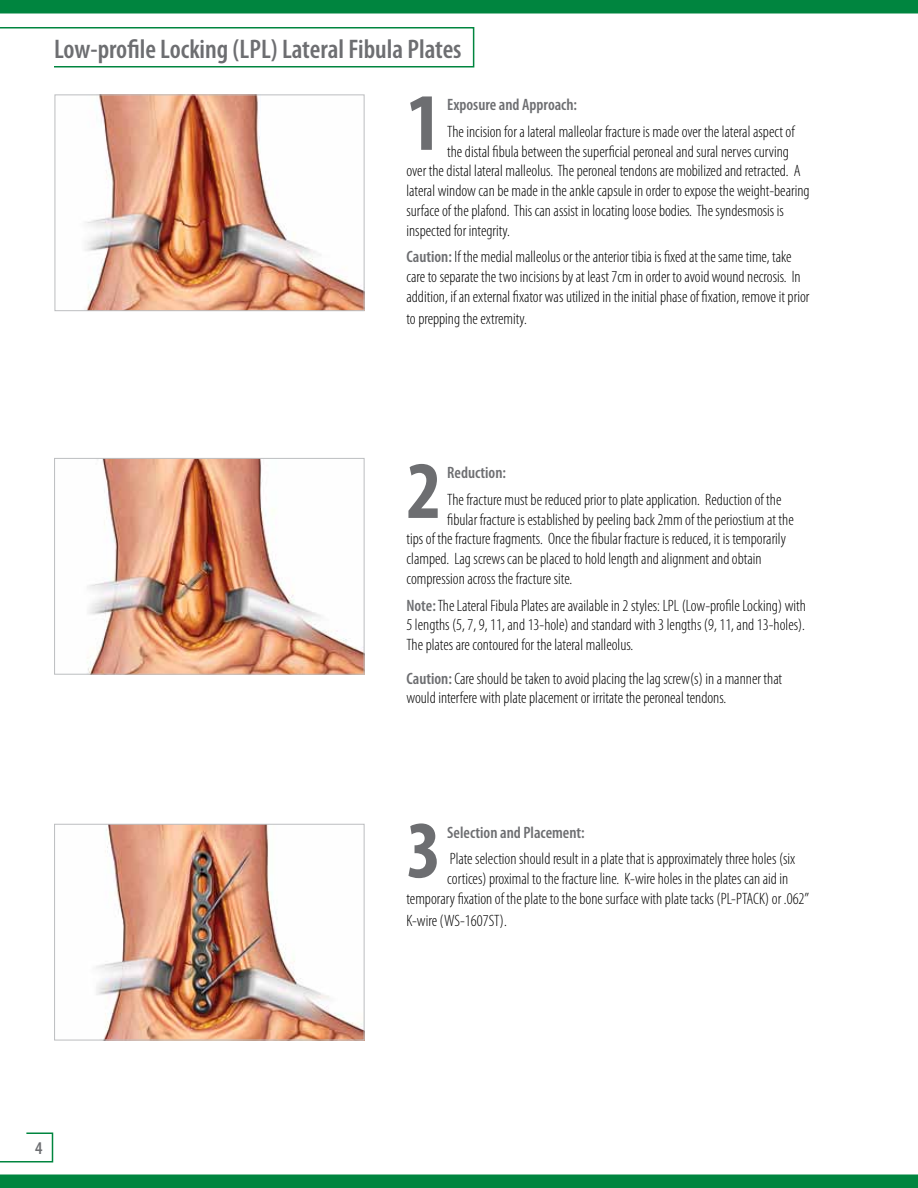
<style>
.page{position:relative;width:918px;height:1188px;background:#fff}
.page>*{position:absolute;margin:0;border:0;box-sizing:border-box;transform-origin:0 0}
.t1{font:700 condensed 82.05px "Myriad Pro";color:#6d6e71}
.t2{font:600 condensed 27px "Myriad Pro";color:#6d6e71}
.t3{font:600 condensed 18px "Myriad Pro";color:#6d6e71}
.t4{font:300 condensed 16.5px/19.8px "Myriad Pro";color:#000}
.t5{font:600 condensed 16.5px "Myriad Pro";color:#6d6e71}
.s1{font-weight:600;color:#6d6e71}
</style>
<div class="page">
<svg style="left:0;top:1174px;width:918px;height:14px;background:#098945"></svg>
<svg style="left:0;top:0;width:918px;height:14px;background:#098945"></svg>
<svg style="left:0;top:1132px;width:54px;height:31px"></svg>
<img style="left:87px;top:460px;width:275px;height:213px">
<div style="left:54px;top:458px;width:310px;height:217px;border:1px solid #bcbec0"></div>
<img style="left:96px;top:826px;width:266px;height:212px">
<div style="left:54px;top:824px;width:310px;height:216px;border:1px solid #bcbec0"></div>
<img style="left:85px;top:96px;width:277px;height:213px">
<div style="left:55px;top:94px;width:309px;height:217px;border:1px solid #bcbec0"></div>
<svg style="left:0;top:27px;width:475px;height:41px"></svg>
<h2 class="t2" style="left:54px;top:34px;width:409px">Low-profile Locking (LPL) Lateral Fibula Plates</h2>
<h1 class="t1" style="left:406px;top:71px;width:36px">1</h1>
<p class="t5" style="left:447px;top:96px;width:131px">Exposure and Approach:</p>
<p class="t4" style="left:447px;top:122px;width:349px">The incision for a lateral malleolar fracture is made over the lateral aspect of</p>
<p class="t4" style="left:447px;top:142px;width:343px">the distal fibula between the superficial peroneal and sural nerves curving</p>
<p class="t4" style="left:406px;top:161px;width:396px">over the distal lateral malleolus. The peroneal tendons are mobilized and retracted. A</p>
<p class="t4" style="left:406px;top:181px;width:405px">lateral window can be made in the ankle capsule in order to expose the weight-bearing</p>
<p class="t4" style="left:406px;top:201px;width:379px">surface of the plafond. This can assist in locating loose bodies. The syndesmosis is</p>
<p class="t4" style="left:406px;top:221px;width:105px">inspected for integrity.</p>
<p class="t4" style="left:406px;top:247px;width:404px"><span class="s1">Caution:</span> If the medial malleolus or the anterior tibia is fixed at the same time, take care to separate the two incisions by at least 7cm in order to avoid wound necrosis. In addition, if an external fixator was utilized in the initial phase of fixation, remove it prior</p>
<p class="t4" style="left:406px;top:309px;width:122px">to prepping the extremity.</p>
<h1 class="t1" style="left:406px;top:439px;width:36px">2</h1>
<p class="t5" style="left:447px;top:464px;width:60px">Reduction:</p>
<p class="t4" style="left:447px;top:490px;width:336px">The fracture must be reduced prior to plate application. Reduction of the</p>
<p class="t4" style="left:447px;top:510px;width:348px">fibular fracture is established by peeling back 2mm of the periostium at the</p>
<p class="t4" style="left:406px;top:530px;width:381px">tips of the fracture fragments. Once the fibular fracture is reduced, it is temporarily</p>
<p class="t4" style="left:406px;top:549px;width:357px">clamped. Lag screws can be placed to hold length and alignment and obtain</p>
<p class="t4" style="left:406px;top:569px;width:167px">compression across the fracture site.</p>
<p class="t4" style="left:406px;top:596px;width:401px;text-align:justify"><span class="s1">Note:</span>The Lateral Fibula Plates are available in 2 styles: LPL (Low-profile Locking) with 5 lengths (5, 7, 9, 11, and 13-hole) and standard with 3 lengths (9, 11, and 13-holes).<br>The plates are contoured for the lateral malleolus.</p>
<p class="t4" style="left:406px;top:669px;width:377px"><span class="s1">Caution:</span> Care should be taken to avoid placing the lag screw(s) in a manner that would interfere with plate placement or irritate the peroneal tendons.</p>
<h1 class="t1" style="left:406px;top:799px;width:36px">3</h1>
<p class="t5" style="left:447px;top:823px;width:139px">Selection and Placement:</p>
<p class="t4" style="left:450px;top:849px;width:347px">Plate selection should result in a plate that is approximately three holes (six</p>
<p class="t4" style="left:447px;top:869px;width:343px">cortices) proximal to the fracture line. K-wire holes in the plates can aid in</p>
<p class="t4" style="left:406px;top:889px;width:404px">temporary fixation of the plate to the bone surface with plate tacks (PL-PTACK) or .062”</p>
<p class="t4" style="left:406px;top:911px;width:102px">K-wire (WS-1607ST).</p>
<p class="t3" style="left:35px;top:1138px;width:9px">4</p>
</div>
